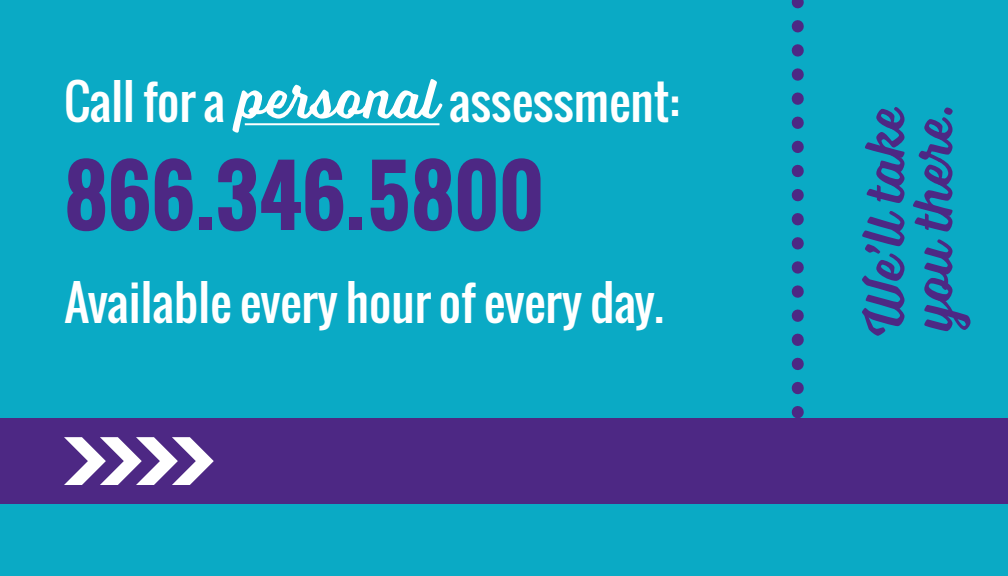
<style>
.page{position:relative;width:1008px;height:576px;background:#0aaac5}
.page>*{position:absolute;margin:0;border:0;box-sizing:border-box;transform-origin:0 0}
.t1{font:700 80px "Oswald";color:#4d2884}
.t2{font:60px/48px "Voltage";color:#4d2884}
.t3{font:48px "Oswald";color:#fff}
.s1{font-family:"Voltage";font-size:60px}
</style>
<div class="page">
<div style="left:0;top:418px;width:1008px;height:86px;background:#4d2884"></div>
<svg style="left:64px;top:437px;width:150px;height:48px"></svg>
<hr style="left:245px;top:123px;width:194px;height:2px;background:#fff">
<svg style="left:792px;top:0;width:12px;height:418px"></svg>
<p class="t3" style="left:64px;top:65px;width:617px">Call for a <span class="s1">personal</span> assessment:</p>
<h1 class="t1" style="left:64px;top:136px;width:481px">866.346.5800</h1>
<p class="t3" style="left:65px;top:266px;width:600px">Available every hour of every day.</p>
<p class="t2" style="left:859px;top:336px;width:234px;rotate:-90deg">We’ll take you there.</p>
</div>
